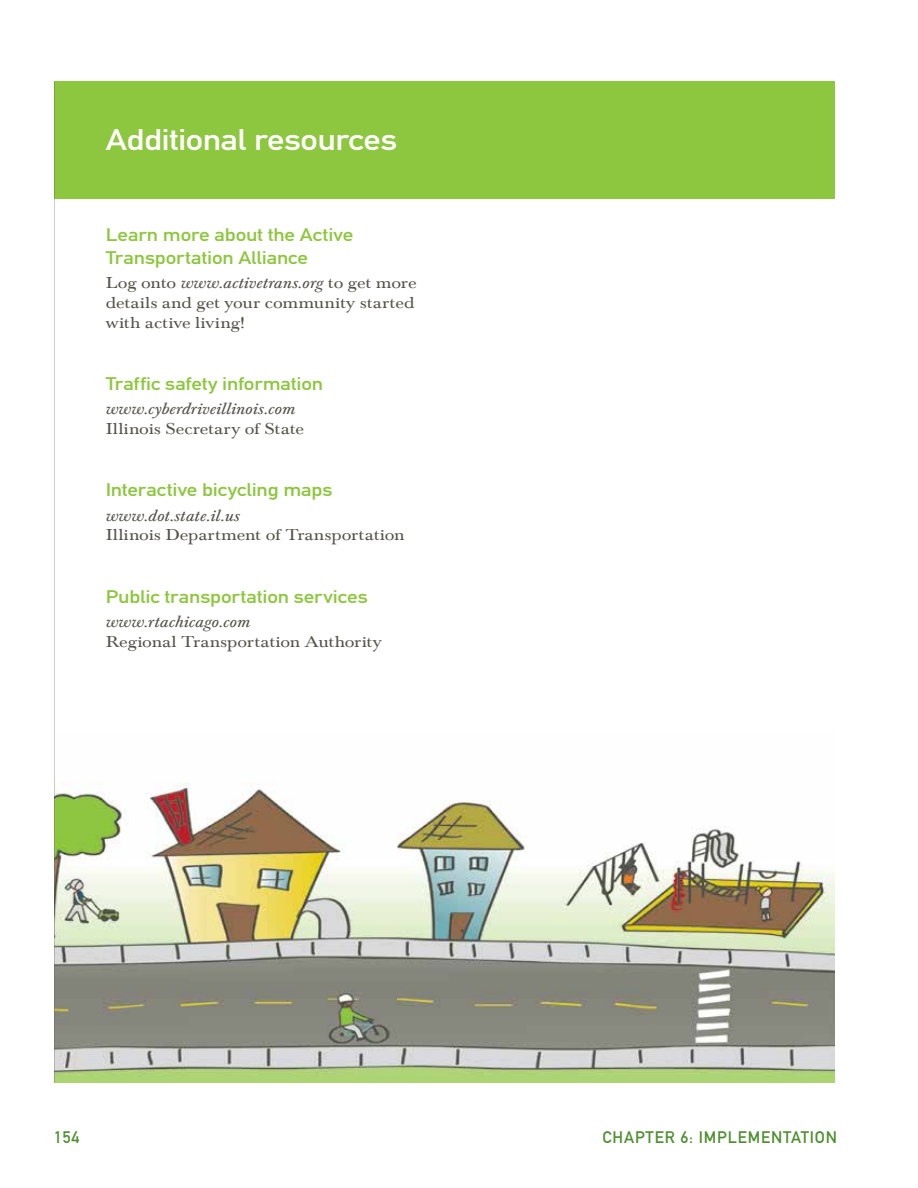
<style>
.page{position:relative;width:918px;height:1188px;background:#fff}
.page>*{position:absolute;margin:0;border:0;box-sizing:border-box;transform-origin:0 0}
.t1{font:29.4px "DIN Mittelschrift Std";letter-spacing:-.015em;color:#fff;scale:1.18 1}
.t2{font:18px/23px "DIN Mittelschrift Std";letter-spacing:-.01em;color:#8dc63f;scale:1.18 1}
.t3{font:16.5px "DIN Mittelschrift Std";letter-spacing:.05em;color:#508f31}
.t4{font:16.35px/19.6px "Baskerville Com";color:#54534a;scale:1.18 1}
.t5{font:italic 16.35px "Baskerville Com";color:#54534a;scale:1.18 1}
.s1{font-style:italic}
</style>
<div class="page">
<img style="left:55px;top:783px;width:780px;height:299px">
<div style="left:54px;top:81px;width:781px;height:118px;background:#8dc63f"></div>
<hr style="left:54px;top:81px;width:1px;height:1001px;background:#54534a">
<h1 class="t1" style="left:106px;top:123px;width:249px">Additional resources</h1>
<p class="t2" style="left:106px;top:223px;width:211px">Learn more about the Active<br>Transportation Alliance</p>
<p class="t4" style="left:106px;top:274px;width:265px">Log onto <span class="s1">www.activetrans.org</span> to get more details and get your community started with active living!</p>
<p class="t2" style="left:106px;top:372px;width:186px">Traffic safety information</p>
<p class="t5" style="left:106px;top:400px;width:162px">www.cyberdriveillinois.com</p>
<p class="t4" style="left:106px;top:419px;width:170px">Illinois Secretary of State</p>
<p class="t2" style="left:106px;top:479px;width:194px">Interactive bicycling maps</p>
<p class="t5" style="left:106px;top:506px;width:115px">www.dot.state.il.us</p>
<p class="t4" style="left:106px;top:526px;width:255px">Illinois Department of Transportation</p>
<p class="t2" style="left:106px;top:585px;width:224px">Public transportation services</p>
<p class="t5" style="left:106px;top:613px;width:124px">www.rtachicago.com</p>
<p class="t4" style="left:106px;top:632px;width:235px">Regional Transportation Authority</p>
<p class="t3" style="left:54px;top:1127px;width:27px">154</p>
<p class="t3" style="left:603px;top:1127px;width:236px">Chapter 6: Implementation</p>
</div>
